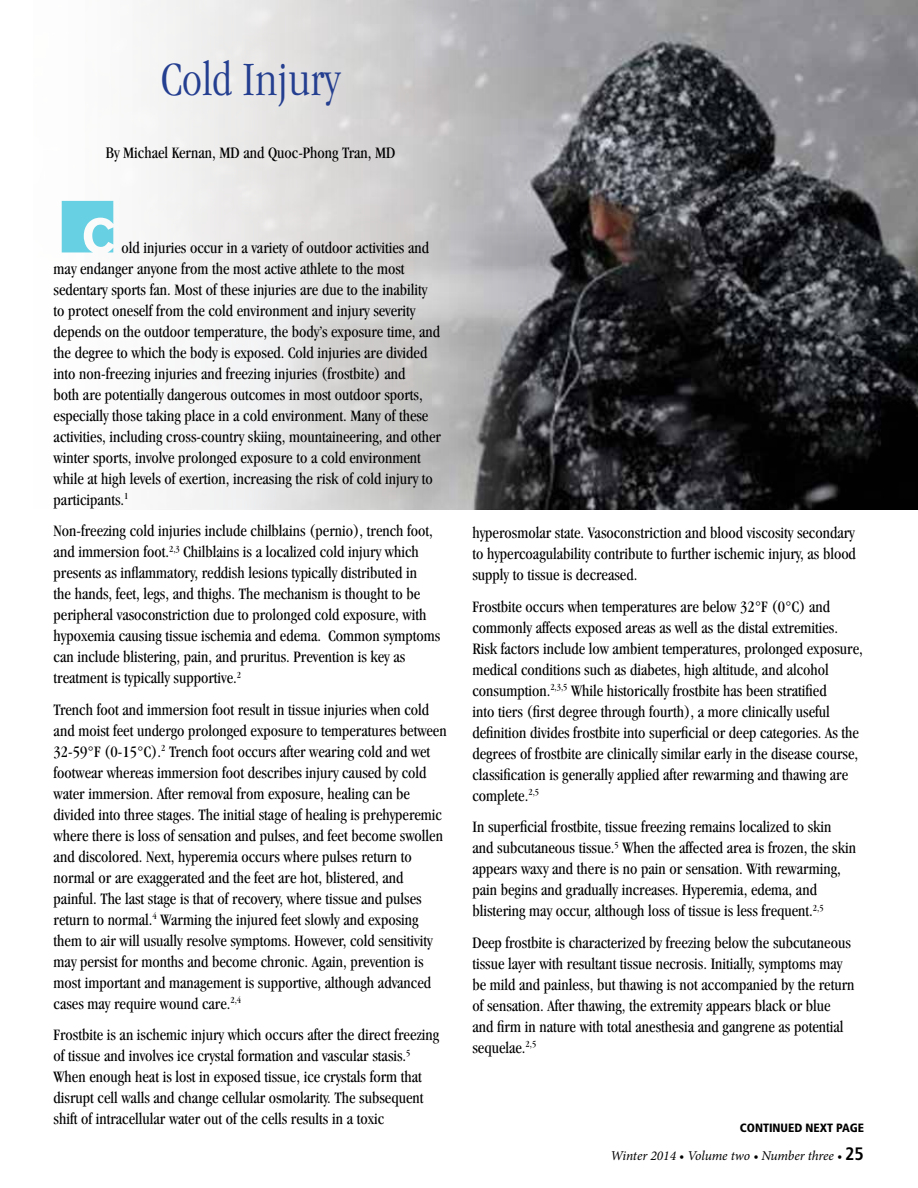
<style>
.page{position:relative;width:918px;height:1188px;background:#fff}
.page>*{position:absolute;margin:0;border:0;box-sizing:border-box;transform-origin:0 0}
.t1{font:700 73.5px "ABC Logos XYZ";color:#67d0e3}
.t2{font:300 condensed 49.5px "Garamond";color:#243e90}
.t3{font:condensed 16.5px/21px "Garamond";color:#000}
.t4{font:italic 13.5px "Minion Pro";letter-spacing:-.01em;color:#000}
.t5{font:900 condensed 12px "Frutiger";color:#000}
.s1{font-family:"Frutiger";font-weight:700;font-style:normal;font-stretch:condensed;font-size:18px}
</style>
<div class="page">
<img style="left:141px;top:0;width:777px;height:509px">
<h2 class="t2" style="left:161px;top:53px;width:182px">Cold Injury</h2>
<p class="t3" style="left:106px;top:142px;width:291px">By Michael Kernan, MD and Quoc-Phong Tran, MD</p>
<h1 class="t1" style="left:54px;top:186px;width:69px">C</h1>
<p class="t3" style="left:54px;top:237px;width:389px;text-indent:68px">old injuries occur in a variety of outdoor activities and may endanger anyone from the most active athlete to the most sedentary sports fan. Most of these injuries are due to the inability to protect oneself from the cold environment and injury severity depends on the outdoor temperature, the body’s exposure time, and the degree to which the body is exposed. Cold injuries are divided into non-freezing injuries and freezing injuries (frostbite) and<br>both are potentially dangerous outcomes in most outdoor sports, especially those taking place in a cold environment. Many of these activities, including cross-country skiing, mountaineering, and other winter sports, involve prolonged exposure to a cold environment while at high levels of exertion, increasing the risk of cold injury to participants.<sup>1</sup></p>
<p class="t3" style="left:54px;top:520px;width:388px">Non-freezing cold injuries include chilblains (pernio), trench foot, and immersion foot.<sup>2,3</sup> Chilblains is a localized cold injury which presents as inflammatory, reddish lesions typically distributed in<br>the hands, feet, legs, and thighs. The mechanism is thought to be peripheral vasoconstriction due to prolonged cold exposure, with hypoxemia causing tissue ischemia and edema. Common symptoms can include blistering, pain, and pruritus. Prevention is key as treatment is typically supportive.<sup>2</sup></p>
<p class="t3" style="left:54px;top:699px;width:395px">Trench foot and immersion foot result in tissue injuries when cold and moist feet undergo prolonged exposure to temperatures between 32-59°F (0-15°C).<sup>2</sup> Trench foot occurs after wearing cold and wet footwear whereas immersion foot describes injury caused by cold water immersion. After removal from exposure, healing can be divided into three stages. The initial stage of healing is prehyperemic where there is loss of sensation and pulses, and feet become swollen and discolored. Next, hyperemia occurs where pulses return to normal or are exaggerated and the feet are hot, blistered, and painful. The last stage is that of recovery, where tissue and pulses return to normal.<sup>4</sup> Warming the injured feet slowly and exposing them to air will usually resolve symptoms. However, cold sensitivity may persist for months and become chronic. Again, prevention is most important and management is supportive, although advanced cases may require wound care.<sup>2,4</sup></p>
<p class="t3" style="left:54px;top:1024px;width:387px">Frostbite is an ischemic injury which occurs after the direct freezing of tissue and involves ice crystal formation and vascular stasis.<sup>5<br></sup>When enough heat is lost in exposed tissue, ice crystals form that disrupt cell walls and change cellular osmolarity. The subsequent shift of intracellular water out of the cells results in a toxic</p>
<p class="t3" style="left:472px;top:523px;width:385px;text-align:justify">hyperosmolar state. Vasoconstriction and blood viscosity secondary to hypercoagulability contribute to further ischemic injury, as blood supply to tissue is decreased.</p>
<p class="t3" style="left:472px;top:596px;width:392px">Frostbite occurs when temperatures are below 32°F (0°C) and commonly affects exposed areas as well as the distal extremities.<br>Risk factors include low ambient temperatures, prolonged exposure, medical conditions such as diabetes, high altitude, and alcohol consumption.<sup>2,3,5</sup> While historically frostbite has been stratified<br>into tiers (first degree through fourth), a more clinically useful definition divides frostbite into superficial or deep categories. As the degrees of frostbite are clinically similar early in the disease course, classification is generally applied after rewarming and thawing are complete.<sup>2,5</sup></p>
<p class="t3" style="left:472px;top:817px;width:385px">In superficial frostbite, tissue freezing remains localized to skin and subcutaneous tissue.<sup>5</sup> When the affected area is frozen, the skin appears waxy and there is no pain or sensation. With rewarming, pain begins and gradually increases. Hyperemia, edema, and blistering may occur, although loss of tissue is less frequent.<sup>2,5</sup></p>
<p class="t3" style="left:472px;top:932px;width:384px">Deep frostbite is characterized by freezing below the subcutaneous tissue layer with resultant tissue necrosis. Initially, symptoms may be mild and painless, but thawing is not accompanied by the return of sensation. After thawing, the extremity appears black or blue and firm in nature with total anesthesia and gangrene as potential sequelae.<sup>2,5</sup></p>
<p class="t5" style="left:740px;top:1121px;width:126px">CONTINUED NEXT PAGE</p>
<p class="t4" style="left:610px;top:1147px;width:255px">Winter 2014 • Volume two • Number three • <span class="s1">25</span></p>
</div>
